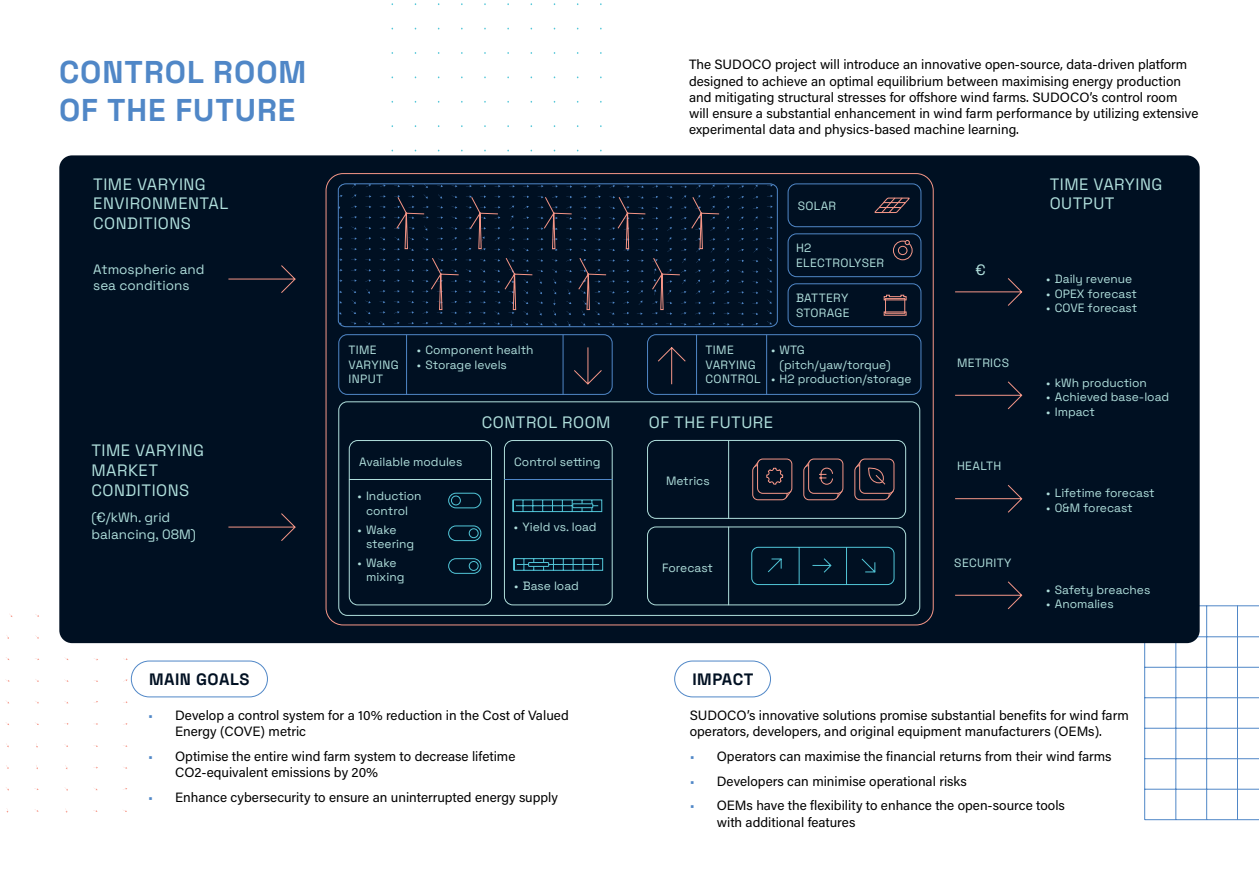
<style>
.page{position:relative;width:1259px;height:893px;background:#fff}
.page>*{position:absolute;margin:0;border:0;box-sizing:border-box;transform-origin:0 0}
.t1{font:700 31.5px/37.8px "Space Grotesk";letter-spacing:.03em;color:#5087c7}
.t2{font:16.5px/19.8px "Space Grotesk";letter-spacing:.03em;color:#b0dfdc}
.t3{font:700 16.5px "Space Grotesk";letter-spacing:.03em;color:#001022}
.t4{font:15px "Space Grotesk";color:#b0dfdc}
.t5{font:13.5px/16.2px "Acumin Pro";color:#000}
.t6{font:13.5px/16.2px "Space Grotesk";color:#b0dfdc}
.t7{font:12px/14.4px "Space Grotesk";color:#b0dfdc}
.t8{font:12px/14.4px "Space Grotesk";letter-spacing:.03em;color:#b0dfdc}
.t9{font:12px/14.4px "Space Grotesk";letter-spacing:.025em;color:#b0dfdc}
.s1{color:#5087c7}
</style>
<div class="page">
<hr style="left:1175px;top:606px;width:1px;height:214px;background:#5087c7">
<hr style="left:1144px;top:605px;width:115px;height:1px;background:#5087c7">
<hr style="left:1144px;top:636px;width:115px;height:1px;background:#5087c7">
<hr style="left:1144px;top:667px;width:115px;height:1px;background:#5087c7">
<hr style="left:1144px;top:697px;width:115px;height:1px;background:#5087c7">
<hr style="left:1144px;top:728px;width:115px;height:1px;background:#5087c7">
<hr style="left:1144px;top:758px;width:115px;height:1px;background:#5087c7">
<hr style="left:1144px;top:789px;width:115px;height:1px;background:#5087c7">
<hr style="left:1144px;top:819px;width:115px;height:1px;background:#5087c7">
<hr style="left:1206px;top:606px;width:1px;height:214px;background:#5087c7">
<hr style="left:1237px;top:606px;width:1px;height:214px;background:#5087c7">
<hr style="left:1258px;top:606px;width:1px;height:214px;background:#5087c7">
<hr style="left:1144px;top:606px;width:1px;height:214px;background:#5087c7">
<div style="left:59px;top:155px;width:1140px;height:488px;background:#001022;border-radius:13px"></div>
<svg style="left:228px;top:265px;width:68px;height:28px"></svg>
<svg style="left:955px;top:278px;width:67px;height:28px"></svg>
<svg style="left:955px;top:381px;width:67px;height:29px"></svg>
<svg style="left:955px;top:485px;width:67px;height:28px"></svg>
<svg style="left:955px;top:581px;width:67px;height:29px"></svg>
<svg style="left:228px;top:513px;width:68px;height:28px"></svg>
<svg style="left:338px;top:183px;width:440px;height:144px"></svg>
<svg style="left:379px;top:194px;width:350px;height:132px"></svg>
<svg style="left:574px;top:347px;width:28px;height:38px"></svg>
<div style="left:338px;top:334px;width:274px;height:61px;border:1px solid #5087c7;border-radius:9px"></div>
<hr style="left:563px;top:335px;width:1px;height:60px;background:#5087c7">
<div style="left:647px;top:334px;width:274px;height:61px;border:1px solid #5087c7;border-radius:9px"></div>
<div style="left:787px;top:184px;width:134px;height:43px;border:1px solid #5087c7;border-radius:9px"></div>
<div style="left:787px;top:233px;width:134px;height:44px;border:1px solid #5087c7;border-radius:9px"></div>
<div style="left:787px;top:283px;width:134px;height:44px;border:1px solid #5087c7;border-radius:9px"></div>
<hr style="left:696px;top:335px;width:1px;height:60px;background:#5087c7">
<hr style="left:766px;top:335px;width:1px;height:60px;background:#5087c7">
<svg style="left:658px;top:347px;width:28px;height:38px"></svg>
<div style="left:338px;top:401px;width:582px;height:215px;border:1px solid #b0dfdc;border-radius:9px"></div>
<div style="left:349px;top:440px;width:143px;height:165px;border:1px solid #b0dfdc;border-radius:9px"></div>
<div style="left:504px;top:440px;width:108px;height:165px;border:1px solid #b0dfdc;border-radius:9px"></div>
<svg style="left:448px;top:492px;width:34px;height:17px"></svg>
<svg style="left:448px;top:525px;width:34px;height:16px"></svg>
<svg style="left:448px;top:558px;width:34px;height:16px"></svg>
<hr style="left:349px;top:479px;width:143px;height:1px;background:#b0dfdc">
<hr style="left:504px;top:479px;width:108px;height:1px;background:#5087c7">
<svg style="left:512px;top:499px;width:90px;height:13px"></svg>
<hr style="left:573px;top:504px;width:20px;height:4px;background:#001022">
<div style="left:572px;top:503px;width:21px;height:5px;border:1px solid #52c6d8"></div>
<svg style="left:513px;top:558px;width:90px;height:13px"></svg>
<hr style="left:528px;top:562px;width:21px;height:4px;background:#001022">
<div style="left:528px;top:562px;width:21px;height:5px;border:1px solid #52c6d8"></div>
<div style="left:647px;top:440px;width:259px;height:79px;border:1px solid #b0dfdc;border-radius:9px"></div>
<div style="left:647px;top:527px;width:259px;height:78px;border:1px solid #b0dfdc;border-radius:9px"></div>
<div style="left:752px;top:465px;width:35px;height:35px;border:1px solid #f69788;border-radius:5px"></div>
<div style="left:757px;top:459px;width:35px;height:35px;border:1px solid #f69788;border-radius:5px"></div>
<svg style="left:753px;top:460px;width:39px;height:39px"></svg>
<div style="left:803px;top:465px;width:35px;height:35px;border:1px solid #f69788;border-radius:5px"></div>
<div style="left:808px;top:459px;width:35px;height:35px;border:1px solid #f69788;border-radius:5px"></div>
<svg style="left:804px;top:460px;width:39px;height:39px"></svg>
<div style="left:854px;top:465px;width:35px;height:35px;border:1px solid #f69788;border-radius:5px"></div>
<div style="left:859px;top:459px;width:35px;height:35px;border:1px solid #f69788;border-radius:5px"></div>
<svg style="left:855px;top:460px;width:39px;height:39px"></svg>
<svg style="left:751px;top:547px;width:144px;height:38px"></svg>
<hr style="left:728px;top:440px;width:1px;height:79px;background:#b0dfdc">
<hr style="left:728px;top:527px;width:1px;height:78px;background:#b0dfdc">
<hr style="left:406px;top:335px;width:1px;height:60px;background:#5087c7">
<svg style="left:874px;top:197px;width:35px;height:16px"></svg>
<div style="left:898px;top:246px;width:9px;height:9px;border:1px solid #f69788;border-radius:50%"></div>
<div style="left:893px;top:241px;width:19px;height:19px;border:1px solid #f69788;border-radius:50%"></div>
<svg style="left:905px;top:240px;width:4px;height:5px"></svg>
<div style="left:885px;top:298px;width:20px;height:16px;border:1px solid #f69788"></div>
<div style="left:884px;top:312px;width:22px;height:4px;border:1px solid #f69788"></div>
<svg style="left:883px;top:295px;width:23px;height:6px"></svg>
<div style="left:131px;top:660px;width:137px;height:37px;border:1px solid #5087c7;border-radius:18px"></div>
<div style="left:674px;top:660px;width:97px;height:37px;border:1px solid #5087c7;border-radius:18px"></div>
<h1 class="t1" style="left:59px;top:51px;width:249px">CONTROL ROOM<br>OF THE FUTURE</h1>
<p class="t5" style="left:689px;top:56px;width:511px">The SUDOCO project will introduce an innovative open-source, data-driven platform designed to achieve an optimal equilibrium between maximising energy production and mitigating structural stresses for offshore wind farms. SUDOCO’s control room will ensure a substantial enhancement in wind farm performance by utilizing extensive experimental data and physics-based machine learning.</p>
<p class="t2" style="left:93px;top:173px;width:137px">TIME VARYING<br>ENVIRONMENTAL<br>CONDITIONS</p>
<p class="t6" style="left:93px;top:260px;width:113px">Atmospheric and sea conditions</p>
<p class="t2" style="left:91px;top:440px;width:114px">TIME VARYING<br>MARKET<br>CONDITIONS</p>
<p class="t6" style="left:91px;top:509px;width:106px">(€/kWh. grid balancing, 08M)</p>
<p class="t8" style="left:348px;top:342px;width:52px">TIME<br>VARYING<br>INPUT</p>
<p class="t7" style="left:417px;top:342px;width:118px">• Component health</p>
<p class="t7" style="left:417px;top:356px;width:91px">• Storage levels</p>
<p class="t7" style="left:797px;top:198px;width:40px">SOLAR</p>
<p class="t8" style="left:796px;top:240px;width:90px">H2<br>ELECTROLYSER</p>
<p class="t9" style="left:796px;top:290px;width:55px">BATTERY<br>STORAGE</p>
<p class="t8" style="left:705px;top:342px;width:57px">TIME<br>VARYING<br>CONTROL</p>
<p class="t7" style="left:779px;top:342px;width:113px;text-indent:-9px">• WTG (pitch/yaw/torque)</p>
<p class="t7" style="left:771px;top:371px;width:142px">• H2 production/storage</p>
<p class="t2" style="left:482px;top:411px;width:130px">CONTROL ROOM</p>
<p class="t2" style="left:649px;top:411px;width:126px">OF THE FUTURE</p>
<p class="t7" style="left:359px;top:454px;width:105px">Available modules</p>
<p class="t7" style="left:514px;top:454px;width:88px">Control setting</p>
<p class="t7" style="left:357px;top:488px;width:66px;text-align:center">• Induction control</p>
<p class="t7" style="left:366px;top:521px;width:50px;text-indent:-9px">• Wake steering</p>
<p class="t7" style="left:366px;top:554px;width:40px;text-indent:-9px">• Wake mixing</p>
<p class="t7" style="left:514px;top:519px;width:84px">• Yield vs. load</p>
<p class="t7" style="left:514px;top:578px;width:66px">• Base load</p>
<p class="t7" style="left:666px;top:473px;width:45px">Metrics</p>
<p class="t7" style="left:662px;top:560px;width:52px">Forecast</p>
<p class="t3" style="left:149px;top:666px;width:102px">MAIN GOALS</p>
<p class="t3" style="left:692px;top:666px;width:62px">IMPACT</p>
<p class="t4" style="left:975px;top:258px;width:12px">€</p>
<p class="t8" style="left:957px;top:354px;width:53px">METRICS</p>
<p class="t7" style="left:957px;top:458px;width:46px">HEALTH</p>
<p class="t8" style="left:954px;top:555px;width:59px">SECURITY</p>
<p class="t2" style="left:1049px;top:173px;width:114px">TIME VARYING<br>OUTPUT</p>
<p class="t7" style="left:1046px;top:271px;width:87px">• Daily revenue</p>
<p class="t7" style="left:1046px;top:286px;width:92px">• OPEX forecast</p>
<p class="t7" style="left:1046px;top:300px;width:92px">• COVE forecast</p>
<p class="t7" style="left:1046px;top:375px;width:102px">• kWh production</p>
<p class="t7" style="left:1046px;top:389px;width:124px">• Achieved base-load</p>
<p class="t7" style="left:1046px;top:404px;width:50px">• Impact</p>
<p class="t7" style="left:1046px;top:485px;width:110px">• Lifetime forecast</p>
<p class="t7" style="left:1046px;top:500px;width:88px">• 0&amp;M forecast</p>
<p class="t7" style="left:1046px;top:582px;width:106px">• Safety breaches</p>
<p class="t7" style="left:1046px;top:596px;width:69px">• Anomalies</p>
<p class="t5" style="left:175px;top:707px;width:395px;text-indent:-27px"><span class="s1">•</span> Develop a control system for a 10% reduction in the Cost of Valued<br>Energy (COVE) metric</p>
<p class="t5" style="left:175px;top:748px;width:342px;text-indent:-27px"><span class="s1">•</span> Optimise the entire wind farm system to decrease lifetime<br>CO2-equivalent emissions by 20%</p>
<p class="t5" style="left:148px;top:788px;width:411px"><span class="s1">•</span> Enhance cybersecurity to ensure an uninterrupted energy supply</p>
<p class="t5" style="left:690px;top:707px;width:440px">SUDOCO’s innovative solutions promise substantial benefits for wind farm operators, developers, and original equipment manufacturers (OEMs).</p>
<p class="t5" style="left:690px;top:748px;width:423px"><span class="s1">•</span> Operators can maximise the financial returns from their wind farms</p>
<p class="t5" style="left:690px;top:772px;width:278px"><span class="s1">•</span> Developers can minimise operational risks</p>
<p class="t5" style="left:717px;top:797px;width:349px;text-indent:-27px"><span class="s1">•</span> OEMs have the flexibility to enhance the open-source tools with additional features</p>
</div>
